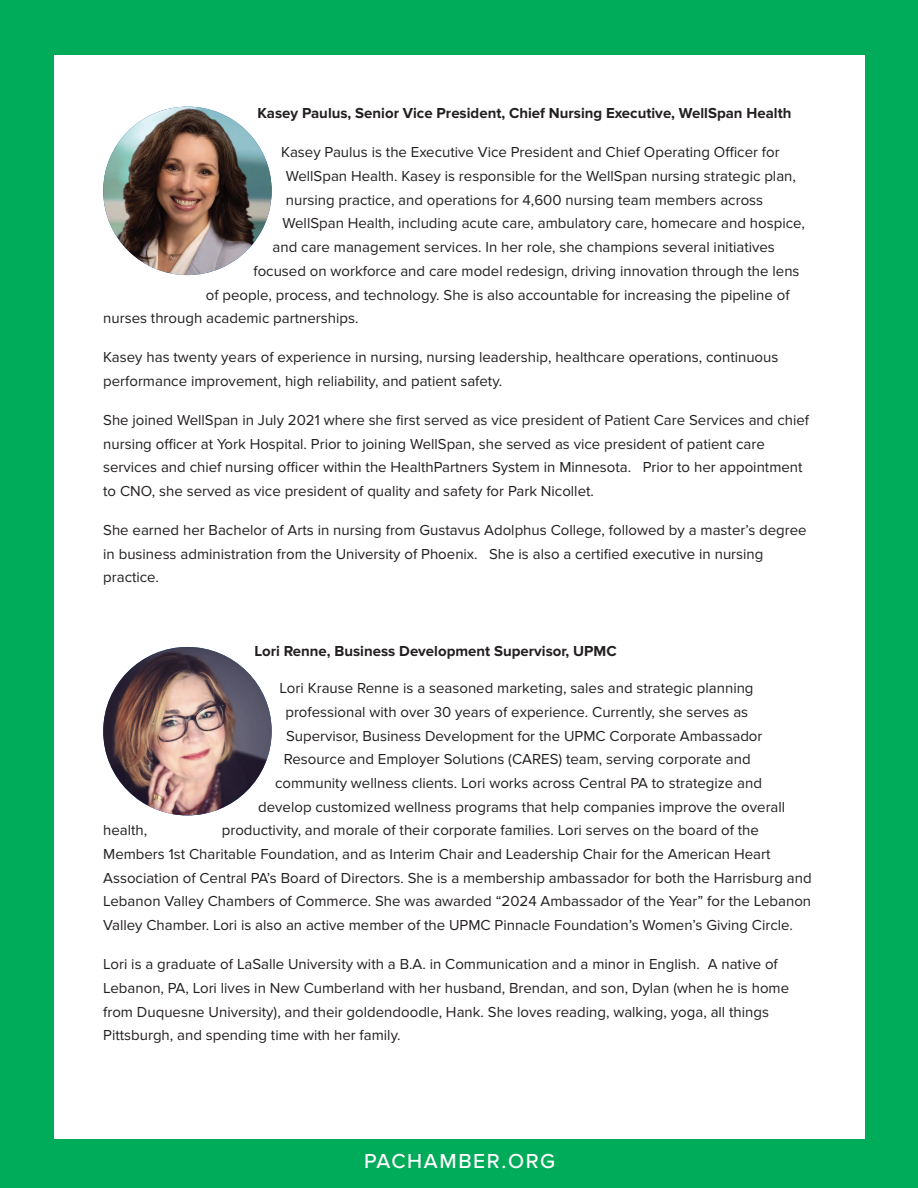
<style>
.page{position:relative;width:918px;height:1188px;background:#00ab5a}
.page>*{position:absolute;margin:0;border:0;box-sizing:border-box;transform-origin:0 0}
.t1{font:500 21px "Proxima Nova";letter-spacing:.075em;color:#fff}
.t2{font:15px/23.7px "Proxima Nova";color:#231f20}
.t3{font:700 15px "Proxima Nova";color:#231f20}
</style>
<div class="page">
<div style="left:54px;top:56px;width:811px;height:1083px;background:#fff"></div>
<img style="left:103px;top:107px;width:169px;height:168px;border-radius:50%">
<img style="left:103px;top:647px;width:169px;height:168px;border-radius:50%">
<p class="t3" style="left:258px;top:108px;width:535px">Kasey Paulus, Senior Vice President, Chief Nursing Executive, WellSpan Health</p>
<p class="t2" style="left:281px;top:142px;width:500px">Kasey Paulus is the Executive Vice President and Chief Operating Officer for</p>
<p class="t2" style="left:286px;top:166px;width:512px">WellSpan Health. Kasey is responsible for the WellSpan nursing strategic plan,</p>
<p class="t2" style="left:286px;top:189px;width:479px">nursing practice, and operations for 4,600 nursing team members across</p>
<p class="t2" style="left:283px;top:213px;width:524px">WellSpan Health, including acute care, ambulatory care, homecare and hospice,</p>
<p class="t2" style="left:273px;top:237px;width:504px">and care management services. In her role, she champions several initiatives</p>
<p class="t2" style="left:253px;top:260px;width:548px">focused on workforce and care model redesign, driving innovation through the lens</p>
<p class="t2" style="left:206px;top:284px;width:585px">of people, process, and technology. She is also accountable for increasing the pipeline of</p>
<p class="t2" style="left:103px;top:308px;width:257px">nurses through academic partnerships.</p>
<p class="t2" style="left:103px;top:347px;width:677px">Kasey has twenty years of experience in nursing, nursing leadership, healthcare operations, continuous performance improvement, high reliability, and patient safety.</p>
<p class="t2" style="left:103px;top:410px;width:707px">She joined WellSpan in July 2021 where she first served as vice president of Patient Care Services and chief nursing officer at York Hospital. Prior to joining WellSpan, she served as vice president of patient care services and chief nursing officer within the HealthPartners System in Minnesota. Prior to her appointment to CNO, she served as vice president of quality and safety for Park Nicollet.</p>
<p class="t2" style="left:103px;top:520px;width:705px">She earned her Bachelor of Arts in nursing from Gustavus Adolphus College, followed by a master’s degree in business administration from the University of Phoenix. She is also a certified executive in nursing practice.</p>
<p class="t3" style="left:254px;top:646px;width:364px">Lori Renne, Business Development Supervisor, UPMC</p>
<p class="t2" style="left:280px;top:678px;width:475px">Lori Krause Renne is a seasoned marketing, sales and strategic planning</p>
<p class="t2" style="left:285px;top:702px;width:464px">professional with over 30 years of experience. Currently, she serves as</p>
<p class="t2" style="left:286px;top:725px;width:478px">Supervisor, Business Development for the UPMC Corporate Ambassador</p>
<p class="t2" style="left:284px;top:749px;width:468px">Resource and Employer Solutions (CARES) team, serving corporate and</p>
<p class="t2" style="left:275px;top:773px;width:488px">community wellness clients. Lori works across Central PA to strategize and</p>
<p class="t2" style="left:258px;top:796px;width:529px">develop customized wellness programs that help companies improve the overall</p>
<p class="t2" style="left:103px;top:820px;width:710px;text-indent:119px">productivity, and morale of their corporate families. Lori serves on the board of the Members 1st Charitable Foundation, and as Interim Chair and Leadership Chair for the American Heart Association of Central PA’s Board of Directors. She is a membership ambassador for both the Harrisburg and Lebanon Valley Chambers of Commerce. She was awarded “2024 Ambassador of the Year” for the Lebanon Valley Chamber. Lori is also an active member of the UPMC Pinnacle Foundation’s Women’s Giving Circle.</p>
<p class="t2" style="left:103px;top:954px;width:687px">Lori is a graduate of LaSalle University with a B.A. in Communication and a minor in English. A native of Lebanon, PA, Lori lives in New Cumberland with her husband, Brendan, and son, Dylan (when he is home from Duquesne University), and their goldendoodle, Hank. She loves reading, walking, yoga, all things Pittsburgh, and spending time with her family.</p>
<p class="t2" style="left:103px;top:820px;width:46px">health,</p>
<p class="t1" style="left:364px;top:1154px;width:193px">PACHAMBER.ORG</p>
</div>
